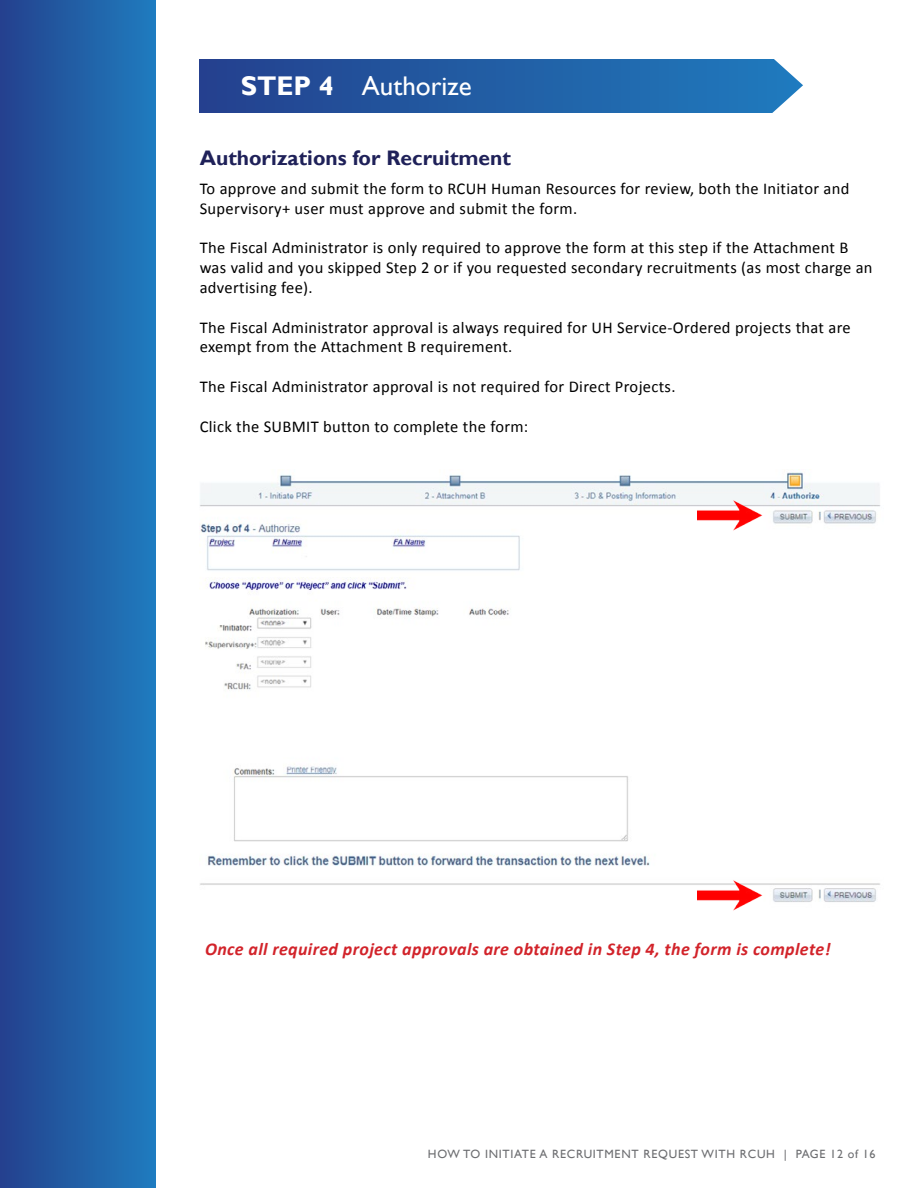
<style>
.page{position:relative;width:918px;height:1188px;background:#fff}
.page>*{position:absolute;margin:0;border:0;box-sizing:border-box;transform-origin:0 0}
.t1{font:27px "Gill Sans";color:#fff}
.t2{font:700 27px "Gill Sans";color:#fff}
.t3{font:700 21px "Gill Sans";color:#1f2159}
.t4{font:italic 700 18px "Calibri";letter-spacing:.02em;color:#d2232a}
.t5{font:16.5px/19.8px "Calibri";letter-spacing:.02em;color:#000}
.t6{font:12px "Gill Sans";letter-spacing:.06em;color:#6d6e71}
</style>
<div class="page">
<div style="left:0;top:0;width:156px;height:1188px;background:linear-gradient(to right,#24418d,#1f7cbe)"></div>
<div style="left:200px;top:60px;width:612px;height:53px;background:linear-gradient(to right,#24418e,#1f7cbe)"></div>
<svg style="left:760px;top:59px;width:52px;height:54px"></svg>
<img style="left:200px;top:472px;width:681px;height:430px">
<img style="left:698px;top:500px;width:66px;height:31px">
<img style="left:698px;top:879px;width:66px;height:32px">
<p class="t2" style="left:241px;top:70px;width:94px">STEP 4</p>
<p class="t1" style="left:362px;top:70px;width:111px">Authorize</p>
<p class="t3" style="left:200px;top:146px;width:313px">Authorizations for Recruitment</p>
<p class="t5" style="left:200px;top:179px;width:651px">To approve and submit the form to RCUH Human Resources for review, both the Initiator and<br>Supervisory+ user must approve and submit the form.</p>
<p class="t5" style="left:200px;top:238px;width:674px">The Fiscal Administrator is only required to approve the form at this step if the Attachment B was valid and you skipped Step 2 or if you requested secondary recruitments (as most charge an advertising fee).</p>
<p class="t5" style="left:200px;top:317px;width:653px">The Fiscal Administrator approval is always required for UH Service-Ordered projects that are exempt from the Attachment B requirement.</p>
<p class="t5" style="left:200px;top:377px;width:477px">The Fiscal Administrator approval is not required for Direct Projects.</p>
<p class="t5" style="left:200px;top:416px;width:330px">Click the SUBMIT button to complete the form:</p>
<p class="t4" style="left:205px;top:938px;width:627px">Once all required project approvals are obtained in Step 4, the form is complete!</p>
<p class="t6" style="left:428px;top:1147px;width:449px">HOW TO INITIATE A RECRUITMENT REQUEST WITH RCUH | PAGE 12 of 16</p>
</div>
